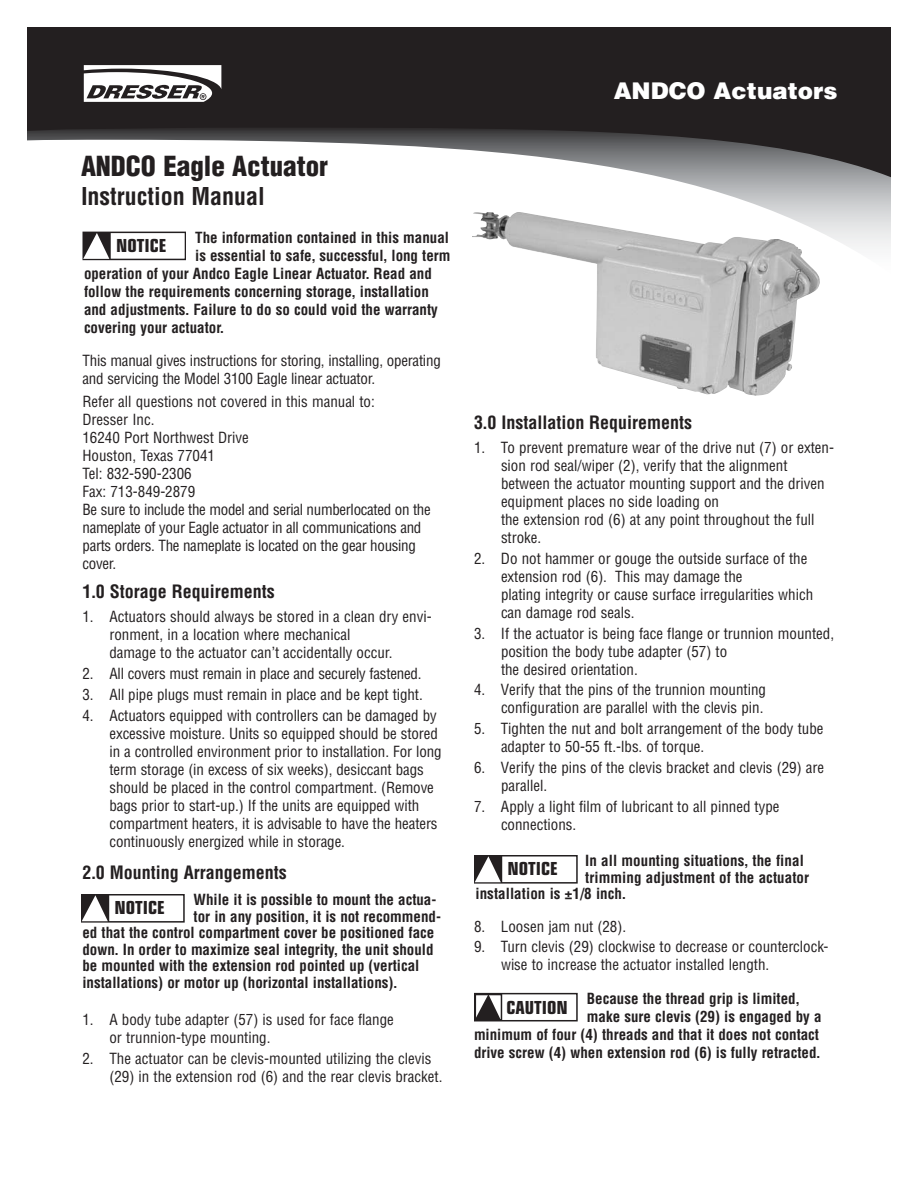
<style>
.page{position:relative;width:918px;height:1188px;background:#fff}
.page>*{position:absolute;margin:0;border:0;box-sizing:border-box;transform-origin:0 0}
.t1{font:900 condensed 27px "Helvetica";color:#231f20}
.t2{font:700 condensed 24px "Helvetica";color:#231f20}
.t3{font:900 23.1px "Helvetica";color:#fff}
.t4{font:700 condensed 18px "Helvetica";color:#231f20}
.t5{font:700 condensed 18px "Eurostile";color:#231f20}
.t6{font:condensed 15px/18px "Helvetica";color:#231f20}
.t7{font:700 condensed 15px "Helvetica";color:#231f20}
.t8{font:condensed 15px/18px "Helvetica";letter-spacing:-.02em;color:#231f20}
</style>
<div class="page">
<svg style="left:678px;top:181px;width:213px;height:68px"></svg>
<svg style="left:27px;top:27px;width:864px;height:154px;fill:#231f20"></svg>
<svg style="left:84px;top:65px;width:137px;height:37px"></svg>
<img style="left:472px;top:212px;width:348px;height:184px">
<div style="left:81px;top:894px;width:103px;height:28px;border:2px solid #231f20"></div>
<div style="left:82px;top:895px;width:27px;height:27px;border:2px solid #231f20"></div>
<svg style="left:82px;top:895px;width:26px;height:26px"></svg>
<div style="left:474px;top:855px;width:104px;height:29px;border:2px solid #231f20"></div>
<div style="left:475px;top:856px;width:27px;height:27px;border:2px solid #231f20"></div>
<svg style="left:475px;top:856px;width:26px;height:26px"></svg>
<div style="left:82px;top:232px;width:104px;height:28px;border:2px solid #231f20"></div>
<div style="left:83px;top:232px;width:28px;height:28px;border:2px solid #231f20"></div>
<svg style="left:83px;top:233px;width:26px;height:26px"></svg>
<div style="left:474px;top:993px;width:104px;height:28px;border:2px solid #231f20"></div>
<div style="left:475px;top:994px;width:27px;height:27px;border:2px solid #231f20"></div>
<svg style="left:475px;top:994px;width:26px;height:26px"></svg>
<h1 class="t1" style="left:81px;top:156px;width:249px">ANDCO Eagle Actuator</h1>
<h2 class="t2" style="left:81px;top:187px;width:185px">Instruction Manual</h2>
<p class="t7" style="left:195px;top:232px;width:255px">The information contained in this manual</p>
<p class="t7" style="left:195px;top:250px;width:257px">is essential to safe, successful, long term</p>
<p class="t7" style="left:84px;top:268px;width:349px">operation of your Andco Eagle Linear Actuator. Read and</p>
<p class="t7" style="left:84px;top:286px;width:346px">follow the requirements concerning storage, installation</p>
<p class="t7" style="left:84px;top:304px;width:355px">and adjustments. Failure to do so could void the warranty</p>
<p class="t7" style="left:84px;top:322px;width:141px">covering your actuator.</p>
<p class="t5" style="left:116px;top:239px;width:52px">NOTICE</p>
<p class="t6" style="left:82px;top:353px;width:360px">This manual gives instructions for storing, installing, operating and servicing the Model 3100 Eagle linear actuator.</p>
<p class="t8" style="left:82px;top:394px;width:350px">Refer all questions not covered in this manual to:<br>Dresser Inc.<br>16240 Port Northwest Drive<br>Houston, Texas 77041<br>Tel: 832-590-2306<br>Fax: 713-849-2879<br>Be sure to include the model and serial numberlocated on the nameplate of your Eagle actuator in all communications and parts orders. The nameplate is located on the gear housing cover.</p>
<p class="t4" style="left:82px;top:584px;width:194px">1.0 Storage Requirements</p>
<p class="t6" style="left:110px;top:609px;width:324px;text-indent:-27px">1. Actuators should always be stored in a clean dry envi&shy;ronment, in a location where mechanical<br>damage to the actuator can’t accidentally occur.</p>
<p class="t6" style="left:82px;top:666px;width:341px">2. All covers must remain in place and securely fastened.</p>
<p class="t6" style="left:82px;top:687px;width:342px">3. All pipe plugs must remain in place and be kept tight.</p>
<p class="t6" style="left:110px;top:707px;width:334px;text-indent:-27px">4. Actuators equipped with controllers can be damaged by excessive moisture. Units so equipped should be stored in a controlled environment prior to installation. For long term storage (in excess of six weeks), desiccant bags should be placed in the control compartment. (Remove bags prior to start-up.) If the units are equipped with compartment heaters, it is advisable to have the heaters continuously energized while in storage.</p>
<p class="t4" style="left:82px;top:865px;width:206px">2.0 Mounting Arrangements</p>
<p class="t7" style="left:194px;top:894px;width:244px">While it is possible to mount the actua-</p>
<p class="t7" style="left:194px;top:910px;width:249px">tor in any position, it is not recommend-</p>
<p class="t7" style="left:83px;top:927px;width:353px">ed that the control compartment cover be positioned face</p>
<p class="t7" style="left:83px;top:943px;width:353px">down. In order to maximize seal integrity, the unit should</p>
<p class="t7" style="left:83px;top:960px;width:338px">be mounted with the extension rod pointed up (vertical</p>
<p class="t7" style="left:83px;top:976px;width:316px">installations) or motor up (horizontal installations).</p>
<p class="t5" style="left:115px;top:901px;width:52px">NOTICE</p>
<p class="t6" style="left:110px;top:1012px;width:286px;text-indent:-27px">1. A body tube adapter (57) is used for face flange or trunnion-type mounting.</p>
<p class="t6" style="left:110px;top:1051px;width:335px;text-indent:-27px">2. The actuator can be clevis-mounted utilizing the clevis (29) in the extension rod (6) and the rear clevis bracket.</p>
<h3 class="t3" style="left:614px;top:82px;width:225px">ANDCO Actuators</h3>
<p class="t4" style="left:474px;top:415px;width:220px">3.0 Installation Requirements</p>
<p class="t6" style="left:501px;top:440px;width:335px;text-indent:-27px">1. To prevent premature wear of the drive nut (7) or exten&shy;sion rod seal/wiper (2), verify that the alignment between the actuator mounting support and the driven equipment places no side loading on<br>the extension rod (6) at any point throughout the full stroke.</p>
<p class="t6" style="left:501px;top:551px;width:314px;text-indent:-27px">2. Do not hammer or gouge the outside surface of the extension rod (6). This may damage the<br>plating integrity or cause surface irregularities which can damage rod seals.</p>
<p class="t6" style="left:501px;top:626px;width:335px;text-indent:-27px">3. If the actuator is being face flange or trunnion mounted, position the body tube adapter (57) to<br>the desired orientation.</p>
<p class="t6" style="left:474px;top:682px;width:294px;text-align:right">4. Verify that the pins of the trunnion mounting configuration are parallel with the clevis pin.</p>
<p class="t6" style="left:501px;top:721px;width:324px;text-indent:-27px">5. Tighten the nut and bolt arrangement of the body tube adapter to 50-55 ft.-lbs. of torque.</p>
<p class="t6" style="left:501px;top:760px;width:325px;text-indent:-27px">6. Verify the pins of the clevis bracket and clevis (29) are parallel.</p>
<p class="t6" style="left:501px;top:798px;width:280px;text-indent:-27px">7. Apply a light film of lubricant to all pinned type connections.</p>
<p class="t7" style="left:585px;top:855px;width:220px">In all mounting situations, the final</p>
<p class="t7" style="left:585px;top:872px;width:225px">trimming adjustment of the actuator</p>
<p class="t7" style="left:475px;top:888px;width:152px">installation is ±1/8 inch.</p>
<p class="t5" style="left:508px;top:862px;width:52px">NOTICE</p>
<p class="t6" style="left:474px;top:918px;width:154px">8. Loosen jam nut (28).</p>
<p class="t6" style="left:501px;top:939px;width:329px;text-indent:-27px">9. Turn clevis (29) clockwise to decrease or counterclock&shy;wise to increase the actuator installed length.</p>
<p class="t7" style="left:587px;top:993px;width:214px">Because the thread grip is limited,</p>
<p class="t7" style="left:587px;top:1011px;width:236px">make sure clevis (29) is engaged by a</p>
<p class="t7" style="left:474px;top:1029px;width:347px">minimum of four (4) threads and that it does not contact</p>
<p class="t7" style="left:474px;top:1047px;width:348px">drive screw (4) when extension rod (6) is fully retracted.</p>
<p class="t5" style="left:507px;top:1001px;width:63px">CAUTION</p>
</div>
